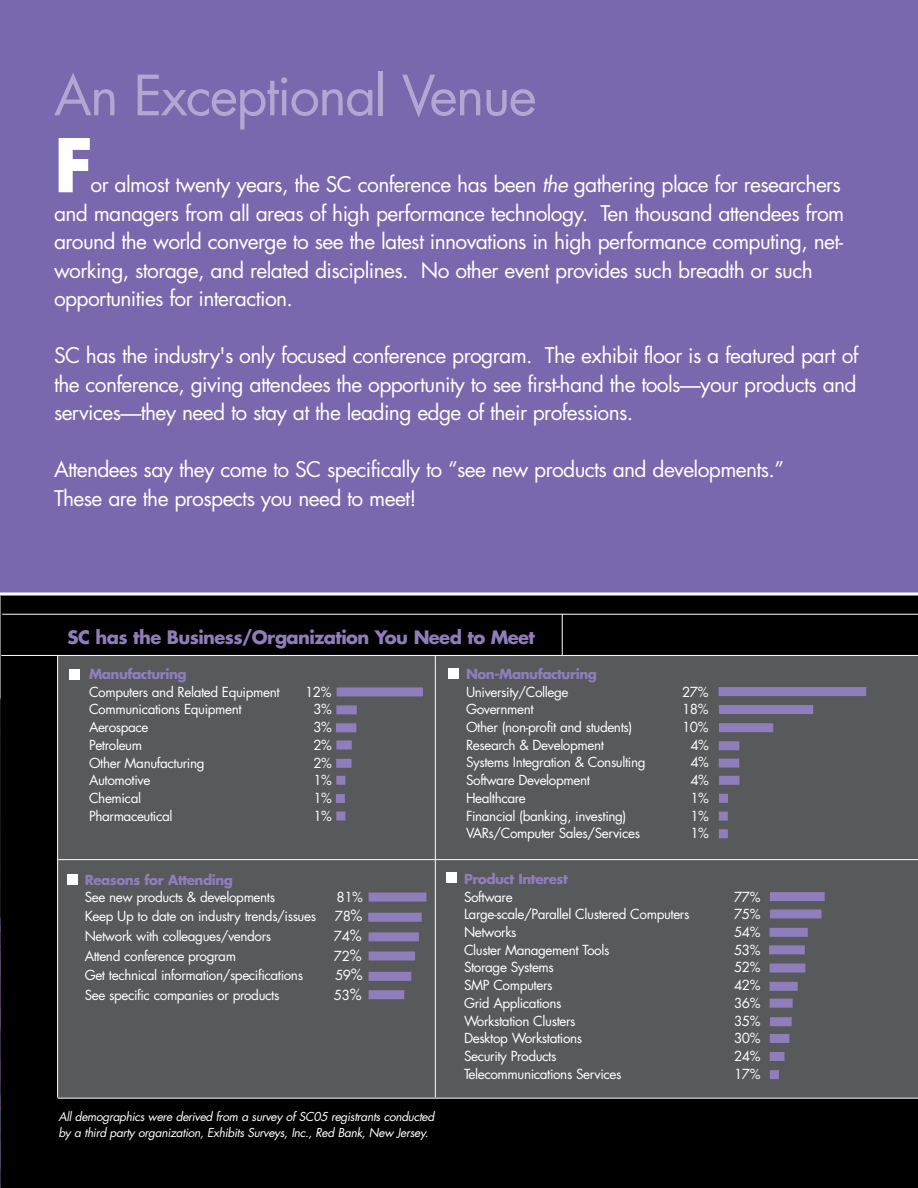
<style>
.page{position:relative;width:918px;height:1188px;background:#fff}
.page>*{position:absolute;margin:0;border:0;box-sizing:border-box;transform-origin:0 0}
.t1{font:700 72px "Futura";color:#fff}
.t2{font:54px "Futura";letter-spacing:-.03em;color:#b2a7d2}
.t3{font:21px/28.5px "Futura";letter-spacing:-.03em;color:#fff}
.t4{font:700 18px "Futura";letter-spacing:-.035em;color:#8f7ebb}
.t5{font:13.5px "Futura";letter-spacing:-.03em;color:#fff}
.t6{font:700 13.5px "Futura";letter-spacing:-.035em;color:#8f7ebb}
.t7{font:italic 12px/15.8px "Futura";color:#fff}
.s1{font-style:italic}
.s2{font-size:15px}
</style>
<div class="page">
<svg style="left:0;top:596px;width:1px;height:592px"></svg>
<div style="left:1px;top:579px;width:917px;height:609px;background:#000"></div>
<div style="left:0;top:0;width:918px;height:594px;background:#7a68ae"></div>
<svg style="left:0;top:592px;width:918px;height:4px;background:#ceccd5"></svg>
<div style="left:58px;top:656px;width:860px;height:442px;background:#58595b"></div>
<div style="left:337px;top:687px;width:86px;height:9px;background:#8f7ebb"></div>
<div style="left:336px;top:705px;width:21px;height:9px;background:#8f7ebb"></div>
<div style="left:336px;top:741px;width:16px;height:9px;background:#8f7ebb"></div>
<div style="left:336px;top:794px;width:9px;height:9px;background:#8f7ebb"></div>
<div style="left:336px;top:759px;width:16px;height:9px;background:#8f7ebb"></div>
<div style="left:336px;top:723px;width:20px;height:9px;background:#8f7ebb"></div>
<div style="left:336px;top:776px;width:9px;height:9px;background:#8f7ebb"></div>
<div style="left:336px;top:812px;width:9px;height:9px;background:#8f7ebb"></div>
<div style="left:719px;top:723px;width:54px;height:9px;background:#8f7ebb"></div>
<div style="left:719px;top:812px;width:9px;height:9px;background:#8f7ebb"></div>
<div style="left:719px;top:794px;width:9px;height:9px;background:#8f7ebb"></div>
<div style="left:719px;top:829px;width:9px;height:9px;background:#8f7ebb"></div>
<div style="left:719px;top:705px;width:94px;height:9px;background:#8f7ebb"></div>
<div style="left:719px;top:687px;width:147px;height:9px;background:#8f7ebb"></div>
<div style="left:719px;top:776px;width:21px;height:9px;background:#8f7ebb"></div>
<div style="left:719px;top:759px;width:20px;height:9px;background:#8f7ebb"></div>
<div style="left:719px;top:741px;width:20px;height:9px;background:#8f7ebb"></div>
<hr style="left:1px;top:655px;width:917px;height:1px;background:#fff">
<div style="left:69px;top:669px;width:11px;height:11px;background:#fff"></div>
<div style="left:448px;top:668px;width:11px;height:11px;background:#fff"></div>
<div style="left:68px;top:874px;width:10px;height:11px;background:#fff"></div>
<div style="left:446px;top:872px;width:11px;height:11px;background:#fff"></div>
<hr style="left:57px;top:656px;width:1px;height:441px;background:#fff">
<hr style="left:435px;top:656px;width:1px;height:441px;background:#fff">
<div style="left:369px;top:893px;width:57px;height:9px;background:#8f7ebb"></div>
<div style="left:368px;top:913px;width:54px;height:9px;background:#8f7ebb"></div>
<div style="left:369px;top:932px;width:50px;height:9px;background:#8f7ebb"></div>
<div style="left:369px;top:951px;width:46px;height:9px;background:#8f7ebb"></div>
<div style="left:369px;top:972px;width:42px;height:9px;background:#8f7ebb"></div>
<div style="left:369px;top:990px;width:35px;height:9px;background:#8f7ebb"></div>
<div style="left:770px;top:909px;width:52px;height:9px;background:#8f7ebb"></div>
<div style="left:770px;top:892px;width:55px;height:9px;background:#8f7ebb"></div>
<div style="left:770px;top:964px;width:35px;height:9px;background:#8f7ebb"></div>
<div style="left:770px;top:928px;width:38px;height:9px;background:#8f7ebb"></div>
<div style="left:769px;top:945px;width:36px;height:9px;background:#8f7ebb"></div>
<div style="left:770px;top:982px;width:28px;height:9px;background:#8f7ebb"></div>
<div style="left:770px;top:999px;width:23px;height:9px;background:#8f7ebb"></div>
<div style="left:770px;top:1017px;width:22px;height:9px;background:#8f7ebb"></div>
<div style="left:770px;top:1034px;width:19px;height:9px;background:#8f7ebb"></div>
<div style="left:770px;top:1070px;width:9px;height:9px;background:#8f7ebb"></div>
<div style="left:770px;top:1052px;width:14px;height:9px;background:#8f7ebb"></div>
<hr style="left:58px;top:859px;width:860px;height:1px;background:#fff">
<hr style="left:58px;top:1098px;width:860px;height:1px;background:#fff">
<hr style="left:2px;top:614px;width:916px;height:1px;background:#fff">
<hr style="left:562px;top:614px;width:1px;height:41px;background:#fff">
<h2 class="t2" style="left:54px;top:70px;width:484px">An Exceptional Venue</h2>
<h1 class="t1" style="left:54px;top:133px;width:41px">F</h1>
<p class="t3" style="left:54px;top:172px;width:792px;text-indent:37px">or almost twenty years, the SC conference has been <span class="s1">the</span> gathering place for researchers and managers from all areas of high performance technology. Ten thousand attendees from around the world converge to see the latest innovations in high performance computing, net&shy;working, storage, and related disciplines. No other event provides such breadth or such opportunities for interaction.</p>
<p class="t3" style="left:54px;top:343px;width:806px;text-align:justify">SC has the industry's only focused conference program. The exhibit floor is a featured part of the conference, giving attendees the opportunity to see first-hand the tools—your products and services—they need to stay at the leading edge of their professions.</p>
<h3 class="t3" style="left:54px;top:457px;width:732px">Attendees say they come to SC specifically to “see new products and developments.”<br>These are the prospects you need to meet!</h3>
<h3 class="t4" style="left:68px;top:629px;width:469px">SC has the Business/Organization You Need to Meet</h3>
<p class="t6" style="left:89px;top:668px;width:99px">Manufacturing</p>
<p class="t5" style="left:89px;top:686px;width:192px">Computers and Related Equipment</p>
<p class="t5" style="left:305px;top:686px;width:28px">12%</p>
<p class="t5" style="left:89px;top:703px;width:154px">Communications Equipment</p>
<p class="t5" style="left:313px;top:703px;width:20px">3%</p>
<p class="t5" style="left:89px;top:721px;width:61px">Aerospace</p>
<p class="t5" style="left:313px;top:721px;width:20px">3%</p>
<p class="t5" style="left:89px;top:739px;width:55px">Petroleum</p>
<p class="t5" style="left:313px;top:739px;width:20px">2%</p>
<p class="t5" style="left:89px;top:756px;width:117px">Other Manufacturing</p>
<p class="t5" style="left:313px;top:756px;width:20px">2%</p>
<p class="t5" style="left:89px;top:774px;width:63px">Automotive</p>
<p class="t5" style="left:313px;top:774px;width:20px">1%</p>
<p class="t5" style="left:89px;top:792px;width:54px">Chemical</p>
<p class="t5" style="left:313px;top:792px;width:20px">1%</p>
<p class="t5" style="left:89px;top:810px;width:85px">Pharmaceutical</p>
<p class="t5" style="left:313px;top:810px;width:20px">1%</p>
<p class="t6" style="left:85px;top:873px;width:150px">Reasons for Attending</p>
<p class="t5" style="left:85px;top:891px;width:192px">See new products &amp; developments</p>
<p class="t5" style="left:336px;top:891px;width:28px">81%</p>
<p class="t5" style="left:85px;top:910px;width:233px">Keep Up to date on industry trends/issues</p>
<p class="t5" style="left:335px;top:910px;width:29px">78<span class="s2">%</span></p>
<p class="t5" style="left:85px;top:930px;width:188px">Network with colleagues/vendors</p>
<p class="t5" style="left:334px;top:930px;width:29px">74<span class="s2">%</span></p>
<p class="t5" style="left:85px;top:949px;width:153px">Attend conference program</p>
<p class="t5" style="left:334px;top:949px;width:29px">72<span class="s2">%</span></p>
<p class="t5" style="left:85px;top:969px;width:220px">Get technical information/specifications</p>
<p class="t5" style="left:335px;top:969px;width:29px">59<span class="s2">%</span></p>
<p class="t5" style="left:85px;top:989px;width:196px">See specific companies or products</p>
<p class="t5" style="left:334px;top:989px;width:29px">53<span class="s2">%</span></p>
<p class="t7" style="left:58px;top:1110px;width:380px">All demographics were derived from a survey of SC05 registrants conducted by a third party organization, Exhibits Surveys, Inc., Red Bank, New Jersey.</p>
<p class="t6" style="left:466px;top:668px;width:132px">Non-Manufacturing</p>
<p class="t5" style="left:466px;top:685px;width:104px">University/College</p>
<p class="t5" style="left:682px;top:685px;width:28px">27%</p>
<p class="t5" style="left:466px;top:703px;width:69px">Government</p>
<p class="t5" style="left:682px;top:703px;width:28px">18%</p>
<p class="t5" style="left:466px;top:721px;width:168px">Other (non-profit and students)</p>
<p class="t5" style="left:682px;top:721px;width:28px">10%</p>
<p class="t5" style="left:466px;top:738px;width:139px">Research &amp; Development</p>
<p class="t5" style="left:690px;top:738px;width:20px">4%</p>
<p class="t5" style="left:466px;top:756px;width:181px">Systems Integration &amp; Consulting</p>
<p class="t5" style="left:690px;top:756px;width:20px">4%</p>
<p class="t5" style="left:466px;top:774px;width:125px">Software Development</p>
<p class="t5" style="left:690px;top:774px;width:20px">4%</p>
<p class="t5" style="left:466px;top:792px;width:61px">Healthcare</p>
<p class="t5" style="left:690px;top:792px;width:20px">1%</p>
<p class="t5" style="left:466px;top:809px;width:162px">Financial (banking, investing)</p>
<p class="t5" style="left:690px;top:809px;width:20px">1%</p>
<p class="t5" style="left:466px;top:827px;width:176px">VARs/Computer Sales/Services</p>
<p class="t5" style="left:690px;top:827px;width:20px">1%</p>
<p class="t6" style="left:464px;top:873px;width:105px">Product Interest</p>
<p class="t5" style="left:464px;top:890px;width:50px">Software</p>
<p class="t5" style="left:734px;top:890px;width:28px">77%</p>
<p class="t5" style="left:464px;top:908px;width:227px">Large-scale/Parallel Clustered Computers</p>
<p class="t5" style="left:734px;top:908px;width:28px">75%</p>
<p class="t5" style="left:464px;top:926px;width:54px">Networks</p>
<p class="t5" style="left:734px;top:926px;width:28px">54%</p>
<p class="t5" style="left:464px;top:944px;width:147px">Cluster Management Tools</p>
<p class="t5" style="left:734px;top:944px;width:28px">53%</p>
<p class="t5" style="left:464px;top:961px;width:91px">Storage Systems</p>
<p class="t5" style="left:734px;top:961px;width:28px">52%</p>
<p class="t5" style="left:464px;top:979px;width:90px">SMP Computers</p>
<p class="t5" style="left:734px;top:979px;width:28px">42%</p>
<p class="t5" style="left:464px;top:997px;width:99px">Grid Applications</p>
<p class="t5" style="left:734px;top:997px;width:28px">36%</p>
<p class="t5" style="left:464px;top:1014px;width:113px">Workstation Clusters</p>
<p class="t5" style="left:734px;top:1014px;width:28px">35%</p>
<p class="t5" style="left:464px;top:1032px;width:120px">Desktop Workstations</p>
<p class="t5" style="left:734px;top:1032px;width:28px">30%</p>
<p class="t5" style="left:464px;top:1050px;width:94px">Security Products</p>
<p class="t5" style="left:734px;top:1050px;width:28px">24%</p>
<p class="t5" style="left:464px;top:1068px;width:159px">Telecommunications Services</p>
<p class="t5" style="left:734px;top:1068px;width:28px">17%</p>
</div>
